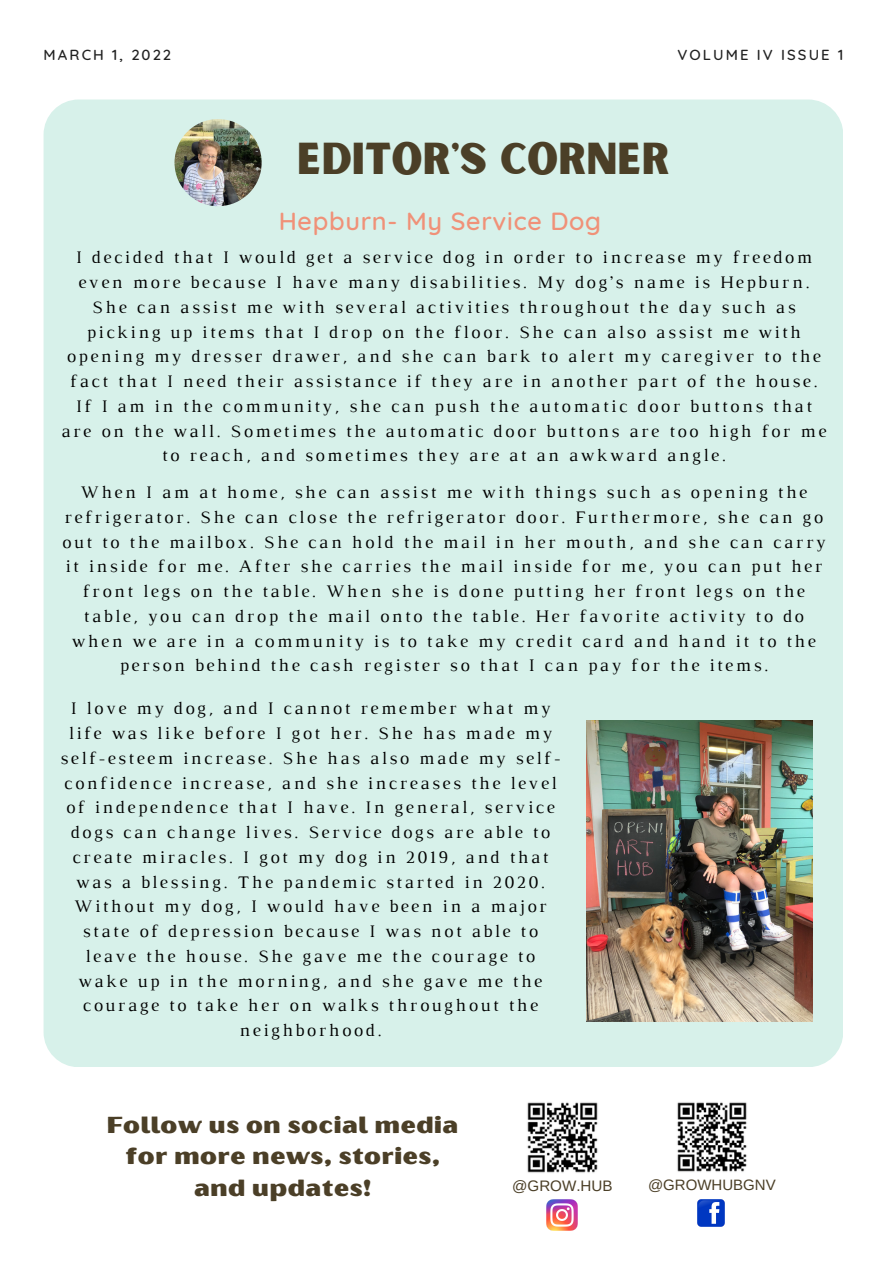
<style>
.page{position:relative;width:893px;height:1264px;background:#fff}
.page>*{position:absolute;margin:0;border:0;box-sizing:border-box;transform-origin:0 0}
.t1{font:42.75px "Sunborn Sans One";color:#4b3f27}
.t2{font:500 25.2px "Quicksand";letter-spacing:.03em;color:#f09178}
.t3{font:23.25px/31.5px "Oilvare Base";color:#4b3f27;text-align:center}
.t4{font:18px/24.8px "Luthier";letter-spacing:.14em;color:#000;text-align:center}
.t5{font:15.15px "Arimo";color:#4b3f27}
.t6{font:15px "Arimo";color:#4b3f27}
.t7{font:500 14.85px "Quicksand";letter-spacing:.14em;color:#222}
</style>
<div class="page">
<div style="left:44px;top:99px;width:799px;height:968px;background:#d7f1ea;border-radius:35px"></div>
<img style="left:174px;top:119px;width:87px;height:87px;border-radius:50%">
<img style="left:546px;top:1199px;width:32px;height:31px">
<img style="left:527px;top:1102px;width:71px;height:71px">
<img style="left:697px;top:1199px;width:28px;height:28px">
<img style="left:677px;top:1102px;width:70px;height:70px">
<img style="left:586px;top:720px;width:226px;height:301px">
<p class="t7" style="left:44px;top:46px;width:129px">MARCH 1, 2022</p>
<p class="t7" style="left:677px;top:46px;width:167px">VOLUME IV ISSUE 1</p>
<p class="t1" style="left:297px;top:132px;width:374px">EDITOR'S CORNER</p>
<p class="t2" style="left:279px;top:204px;width:324px">Hepburn- My Service Dog</p>
<p class="t4" style="left:61px;top:246px;width:766px">I decided that I would get a service dog in order to increase my freedom even more because I have many disabilities. My dog’s name is Hepburn.<br>She can assist me with several activities throughout the day such as picking up items that I drop on the floor. She can also assist me with opening my dresser drawer, and she can bark to alert my caregiver to the fact that I need their assistance if they are in another part of the house.<br>If I am in the community, she can push the automatic door buttons that are on the wall. Sometimes the automatic door buttons are too high for me to reach, and sometimes they are at an awkward angle.</p>
<p class="t4" style="left:62px;top:481px;width:764px">When I am at home, she can assist me with things such as opening the refrigerator. She can close the refrigerator door. Furthermore, she can go out to the mailbox. She can hold the mail in her mouth, and she can carry it inside for me. After she carries the mail inside for me, you can put her front legs on the table. When she is done putting her front legs on the table, you can drop the mail onto the table. Her favorite activity to do when we are in a community is to take my credit card and hand it to the person behind the cash register so that I can pay for the items.</p>
<p class="t4" style="left:60px;top:697px;width:501px">I love my dog, and I cannot remember what my life was like before I got her. She has made my self-esteem increase. She has also made my self&shy;confidence increase, and she increases the level of independence that I have. In general, service dogs can change lives. Service dogs are able to create miracles. I got my dog in 2019, and that was a blessing. The pandemic started in 2020.<br>Without my dog, I would have been in a major state of depression because I was not able to leave the house. She gave me the courage to wake up in the morning, and she gave me the courage to take her on walks throughout the neighborhood.</p>
<p class="t3" style="left:107px;top:1108px;width:353px">Follow us on social media for more news, stories, and updates!</p>
<p class="t5" style="left:512px;top:1177px;width:102px">@GROW.HUB</p>
<p class="t6" style="left:648px;top:1176px;width:129px">@GROWHUBGNV</p>
</div>
